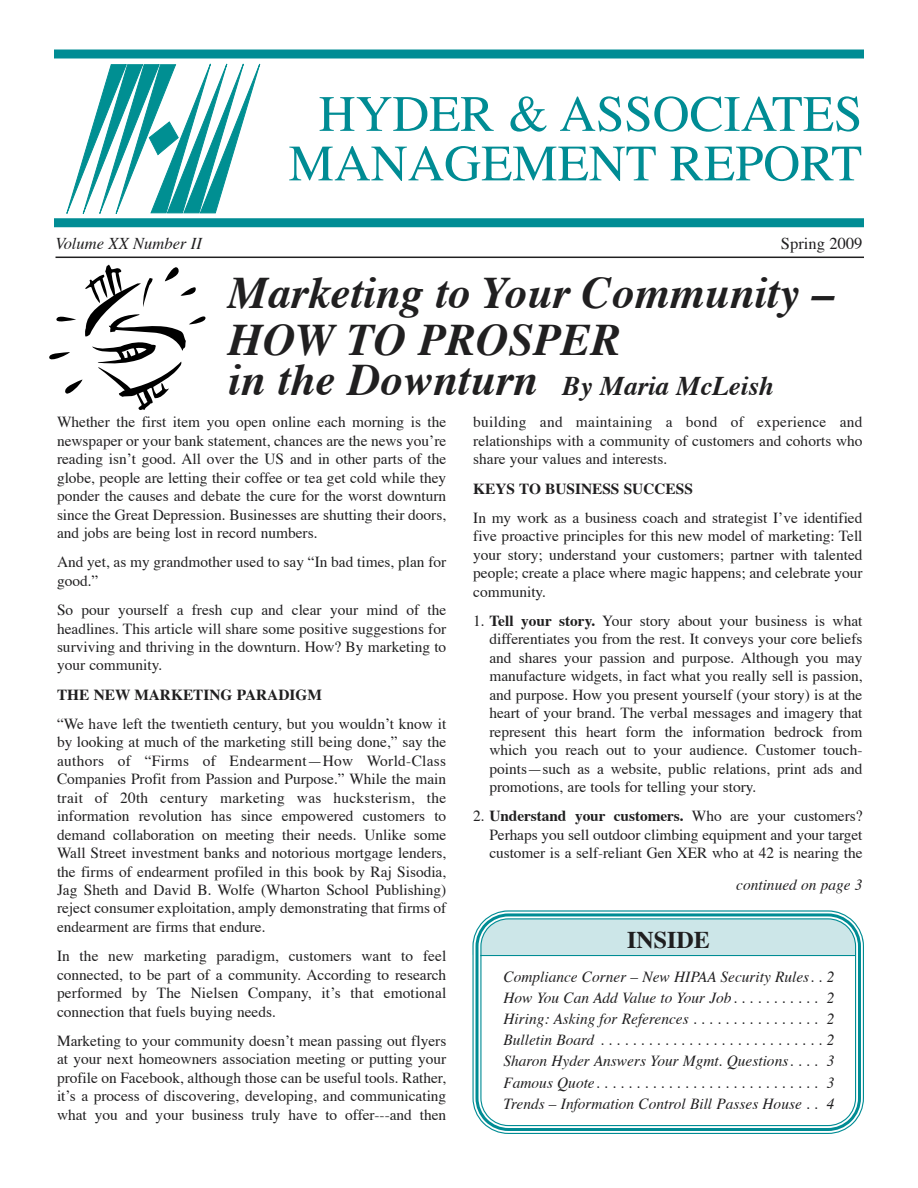
<style>
.page{position:relative;width:918px;height:1188px;background:#fff}
.page>*{position:absolute;margin:0;border:0;box-sizing:border-box;transform-origin:0 0}
.t1{font:51px/49.5px "Times";color:#008c94;text-align:center}
.t2{font:italic 700 45px/46.5px "Times";color:#201f20}
.t3{font:italic 700 27px "Times";color:#201f20}
.t4{font:700 24px "Times";color:#201f20}
.t5{font:italic 16.5px "Times";color:#201f20}
.t6{font:16.5px "Times";color:#201f20}
.t7{font:15.3px/18.5px "Times";color:#201f20;text-align:justify}
.t8{font:italic 15.3px/21px "Times";color:#201f20;text-align:justify}
.t9{font:700 15.3px "Times";color:#201f20}
.s1{font-size:45px}
.s2{font-weight:700}
</style>
<div class="page">
<hr style="left:56px;top:257px;width:808px;height:1px;background:#201f20">
<svg style="left:49px;top:264px;width:157px;height:146px"></svg>
<svg style="left:472px;top:910px;width:392px;height:224px"></svg>
<svg style="left:474px;top:912px;width:388px;height:220px"></svg>
<svg style="left:480px;top:918px;width:377px;height:209px"></svg>
<hr style="left:491px;top:961px;width:327px;height:1px;background:#fff">
<div style="left:54px;top:218px;width:810px;height:9px;background:#008c94"></div>
<div style="left:54px;top:50px;width:810px;height:8px;background:#008c94"></div>
<svg style="left:61px;top:49px;width:205px;height:179px"></svg>
<h1 class="t1" style="left:289px;top:93px;width:575px">HYDER &amp; ASSOCIATES<br>MANAGEMENT REPORT</h1>
<p class="t5" style="left:56px;top:237px;width:148px">Volume XX Number II</p>
<p class="t6" style="left:781px;top:237px;width:83px">Spring 2009</p>
<h2 class="t2" style="left:228px;top:274px;width:608px">Marketing to Your Community ñ<br>HOW TO PROSPER</h2>
<h3 class="t3" style="left:228px;top:375px;width:547px"><span class="s1">in the Downturn</span> By Maria McLeish</h3>
<p class="t7" style="left:57px;top:414px;width:391px">Whether the first item you open online each morning is the newspaper or your bank statement, chances are the news youíre reading isnít good. All over the US and in other parts of the globe, people are letting their coffee or tea get cold while they ponder the causes and debate the cure for the worst downturn since the Great Depression. Businesses are shutting their doors, and jobs are being lost in record numbers.</p>
<p class="t7" style="left:57px;top:554px;width:391px">And yet, as my grandmother used to say ìIn bad times, plan for good.î</p>
<p class="t7" style="left:57px;top:602px;width:391px">So pour yourself a fresh cup and clear your mind of the headlines. This article will share some positive suggestions for surviving and thriving in the downturn. How? By marketing to your community.</p>
<p class="t9" style="left:57px;top:688px;width:266px">THE NEW MARKETING PARADIGM</p>
<p class="t7" style="left:57px;top:716px;width:391px">ìWe have left the twentieth century, but you wouldnít know it by looking at much of the marketing still being done,î say the authors of ìFirms of EndearmentóHow World-Class Companies Profit from Passion and Purpose.î While the main trait of 20th century marketing was hucksterism, the information revolution has since empowered customers to demand collaboration on meeting their needs. Unlike some Wall Street investment banks and notorious mortgage lenders, the firms of endearment profiled in this book by Raj Sisodia, Jag Sheth and David B. Wolfe (Wharton School Publishing) reject consumer exploitation, amply demonstrating that firms of endearment are firms that endure.</p>
<p class="t7" style="left:57px;top:948px;width:391px">In the new marketing paradigm, customers want to feel connected, to be part of a community. According to research performed by The Nielsen Company, itís that emotional connection that fuels buying needs.</p>
<p class="t7" style="left:57px;top:1033px;width:391px">Marketing to your community doesnít mean passing out flyers at your next homeowners association meeting or putting your profile on Facebook, although those can be useful tools. Rather, itís a process of discovering, developing, and communicating what you and your business truly have to offer---and then</p>
<p class="t7" style="left:473px;top:414px;width:391px">building and maintaining a bond of experience and relationships with a community of customers and cohorts who share your values and interests.</p>
<p class="t9" style="left:473px;top:482px;width:221px">KEYS TO BUSINESS SUCCESS</p>
<p class="t7" style="left:473px;top:510px;width:391px">In my work as a business coach and strategist Iíve identified five proactive principles for this new model of marketing: Tell your story; understand your customers; partner with talented people; create a place where magic happens; and celebrate your community.</p>
<p class="t7" style="left:489px;top:613px;width:375px;text-indent:-16px">1. <span class="s2">Tell your story.</span> Your story about your business is what differentiates you from the rest. It conveys your core beliefs and shares your passion and purpose. Although you may manufacture widgets, in fact what you really sell is passion, and purpose. How you present yourself (your story) is at the heart of your brand. The verbal messages and imagery that represent this heart form the information bedrock from which you reach out to your audience. Customer touch&shy;pointsósuch as a website, public relations, print ads and promotions, are tools for telling your story.</p>
<p class="t7" style="left:489px;top:808px;width:375px;text-indent:-16px">2. <span class="s2">Understand your customers.</span> Who are your customers?<br>Perhaps you sell outdoor climbing equipment and your target customer is a self-reliant Gen XER who at 42 is nearing the</p>
<p class="t8" style="left:736px;top:876px;width:128px">continued on page 3</p>
<h3 class="t4" style="left:627px;top:930px;width:84px">INSIDE</h3>
<p class="t8" style="left:503px;top:968px;width:333px">Compliance Corner ñ New HIPAA Security Rules. . 2<br>How You Can Add Value to Your Job . . . . . . . . . . . 2<br>Hiring: Asking for References . . . . . . . . . . . . . . . . 2<br>Bulletin Board . . . . . . . . . . . . . . . . . . . . . . . . . . . . 2<br>Sharon Hyder Answers Your Mgmt. Questions . . . . 3<br>Famous Quote. . . . . . . . . . . . . . . . . . . . . . . . . . . . 3<br>Trends ñ Information Control Bill Passes House . . 4</p>
</div>
